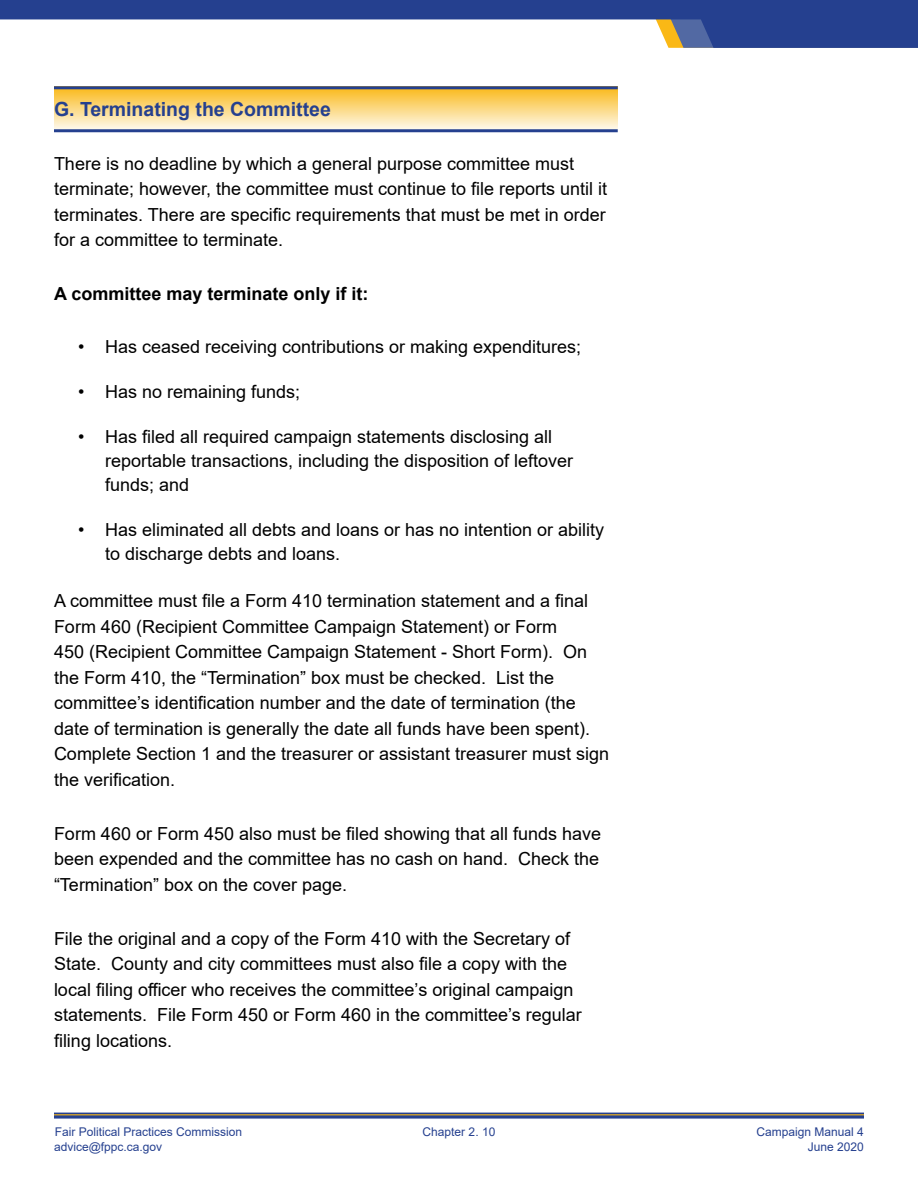
<style>
.page{position:relative;width:918px;height:1188px;background:#fff}
.page>*{position:absolute;margin:0;border:0;box-sizing:border-box;transform-origin:0 0}
.Main_Paragraph{font:700 19.5px "Arial";color:#25408f}
.Main_Paragraph-2{font:18px/25.5px "Arial";color:#000}
.Main_Paragraph-3{font:700 18px "Arial";color:#000}
.t1{font:12px/15px "Arial";color:#25408f}
</style>
<div class="page">
<svg style="left:54px;top:89px;width:564px;height:40px"></svg>
<hr style="left:54px;top:86px;width:564px;height:3px;background:#25408f">
<hr style="left:54px;top:129px;width:564px;height:3px;background:#25408f">
<svg style="left:54px;top:1113px;width:810px;height:6px;fill:#25408f"></svg>
<hr style="left:54px;top:1114px;width:810px;height:1px;background:#fab816">
<svg style="left:0;top:0;width:918px;height:48px;fill:#25408f"></svg>
<p class="Main_Paragraph" style="left:54px;top:95px;width:278px">G. Terminating the Committee</p>
<p class="Main_Paragraph-2" style="left:54px;top:150px;width:555px">There is no deadline by which a general purpose committee must terminate; however, the committee must continue to file reports until it terminates. There are specific requirements that must be met in order for a committee to terminate.</p>
<p class="Main_Paragraph-3" style="left:54px;top:281px;width:316px">A committee may terminate only if it:</p>
<p class="Main_Paragraph-2" style="left:78px;top:333px;width:505px">• Has ceased receiving contributions or making expenditures;</p>
<p class="Main_Paragraph-2" style="left:78px;top:379px;width:224px">• Has no remaining funds;</p>
<p class="Main_Paragraph-2" style="left:105px;top:425px;width:470px;line-height:24px;text-indent:-27px">• Has filed all required campaign statements disclosing all reportable transactions, including the disposition of leftover funds; and</p>
<p class="Main_Paragraph-2" style="left:105px;top:518px;width:501px;line-height:24px;text-indent:-27px">• Has eliminated all debts and loans or has no intention or ability to discharge debts and loans.</p>
<p class="Main_Paragraph-2" style="left:54px;top:588px;width:557px">A committee must file a Form 410 termination statement and a final Form 460 (Recipient Committee Campaign Statement) or Form<br>450 (Recipient Committee Campaign Statement - Short Form). On the Form 410, the “Termination” box must be checked. List the committee’s identification number and the date of termination (the date of termination is generally the date all funds have been spent).<br>Complete Section 1 and the treasurer or assistant treasurer must sign the verification.</p>
<p class="Main_Paragraph-2" style="left:54px;top:820px;width:549px;text-align:justify">Form 460 or Form 450 also must be filed showing that all funds have been expended and the committee has no cash on hand. Check the “Termination” box on the cover page.</p>
<p class="Main_Paragraph-2" style="left:54px;top:925px;width:529px">File the original and a copy of the Form 410 with the Secretary of State. County and city committees must also file a copy with the local filing officer who receives the committee’s original campaign statements. File Form 450 or Form 460 in the committee’s regular filing locations.</p>
<p class="t1" style="left:54px;top:1124px;width:190px">Fair Political Practices Commission advice@fppc.ca.gov</p>
<p class="t1" style="left:423px;top:1124px;width:74px">Chapter 2. 10</p>
<p class="t1" style="left:757px;top:1124px;width:109px;text-align:right">Campaign Manual 4<br>June 2020</p>
</div>
